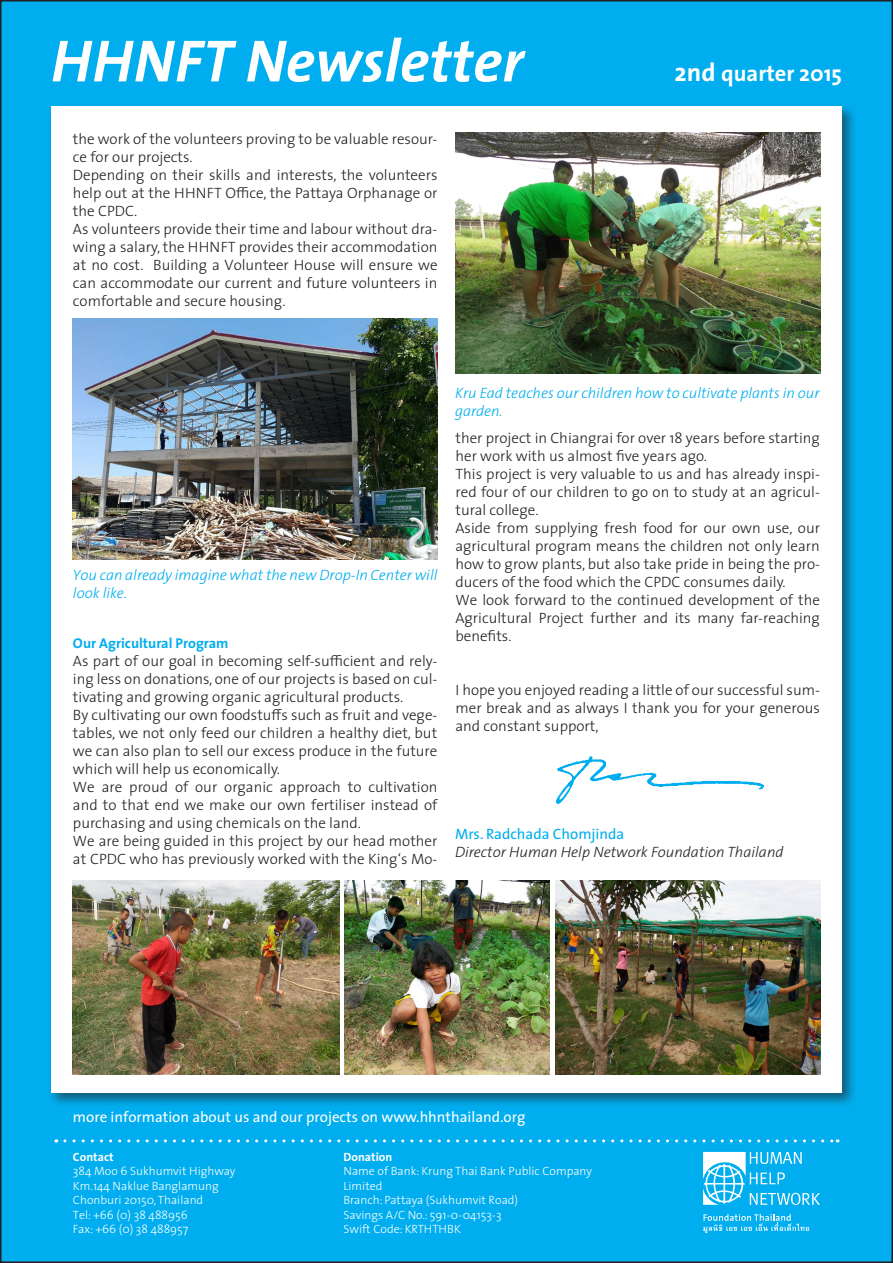
<style>
.page{position:relative;width:893px;height:1263px;background:#fff}
.page>*{position:absolute;margin:0;border:0;box-sizing:border-box;transform-origin:0 0}
.t1{font:italic 700 60px "The Sans";color:#fff}
.t2{font:700 22.5px "The Sans";color:#fff}
.t3{font:300 15px/18px "The Sans";color:#231f20;text-align:justify}
.t4{font:italic 300 15px/18px "The Sans";color:#00aeef}
.t5{font:15px "The Sans";color:#fff}
.t6{font:italic 300 15px "The Sans";color:#231f20}
.t7{font:15px "The Sans";color:#00aeef}
.t8{font:700 14.25px "The Sans";color:#00aeef}
.t9{font:300 12px/14.4px "The Sans";color:#fff}
.t10{font:700 12px "The Sans";color:#fff}
.s1{font-size:25.5px}
</style>
<div class="page">
<div style="left:1px;top:1px;width:891px;height:1261px;background:#00aeef"></div>
<div style="left:48px;top:103px;width:809px;height:1005px;background:#231f20;opacity:.56"></div>
<div style="left:51px;top:106px;width:791px;height:987px;background:#fff"></div>
<svg style="left:65px;top:1139px;width:773px;height:3px"></svg>
<svg style="left:703px;top:1152px;width:117px;height:53px"></svg>
<svg style="left:703px;top:1214px;width:106px;height:19px"></svg>
<img style="left:555px;top:756px;width:209px;height:48px">
<img style="left:73px;top:319px;width:364px;height:241px">
<img style="left:455px;top:133px;width:365px;height:240px">
<img style="left:345px;top:880px;width:205px;height:194px">
<img style="left:73px;top:880px;width:266px;height:194px">
<img style="left:555px;top:880px;width:265px;height:194px">
<h1 class="t1" style="left:51px;top:11px;width:474px">HHNFT Newsletter</h1>
<p class="t3" style="left:73px;top:129px;width:366px">the work of the volunteers proving to be valuable resour&shy;ce for our projects.</p>
<p class="t3" style="left:73px;top:165px;width:366px">Depending on their skills and interests, the volunteers help out at the HHNFT Office, the Pattaya Orphanage or the CPDC.</p>
<p class="t3" style="left:73px;top:219px;width:366px">As volunteers provide their time and labour without dra&shy;wing a salary, the HHNFT provides their accommodation at no cost. Building a Volunteer House will ensure we can accommodate our current and future volunteers in comfortable and secure housing.</p>
<h2 class="t2" style="left:675px;top:55px;width:169px"><span class="s1">2nd</span> quarter 2015</h2>
<p class="t4" style="left:73px;top:566px;width:366px">You can already imagine what the new Drop-In Center will look like.</p>
<p class="t8" style="left:73px;top:631px;width:157px">Our Agricultural Program</p>
<p class="t3" style="left:73px;top:651px;width:366px">As part of our goal in becoming self-sufficient and rely&shy;ing less on donations, one of our projects is based on cul&shy;tivating and growing organic agricultural products.</p>
<p class="t3" style="left:73px;top:705px;width:366px">By cultivating our own foodstuffs such as fruit and vege&shy;tables, we not only feed our children a healthy diet, but we can also plan to sell our excess produce in the future which will help us economically.</p>
<p class="t3" style="left:73px;top:777px;width:366px">We are proud of our organic approach to cultivation and to that end we make our own fertiliser instead of purchasing and using chemicals on the land.</p>
<p class="t3" style="left:73px;top:831px;width:366px">We are being guided in this project by our head mother at CPDC who has previously worked with the King‘s Mo-</p>
<p class="t4" style="left:455px;top:383px;width:366px">Kru Ead teaches our children how to cultivate plants in our garden.</p>
<p class="t3" style="left:455px;top:428px;width:366px">ther project in Chiangrai for over 18 years before starting her work with us almost five years ago.</p>
<p class="t3" style="left:455px;top:464px;width:366px">This project is very valuable to us and has already inspi&shy;red four of our children to go on to study at an agricul&shy;tural college.</p>
<p class="t3" style="left:455px;top:518px;width:366px">Aside from supplying fresh food for our own use, our agricultural program means the children not only learn how to grow plants, but also take pride in being the pro&shy;ducers of the food which the CPDC consumes daily.</p>
<p class="t3" style="left:455px;top:590px;width:366px">We look forward to the continued development of the Agricultural Project further and its many far-reaching benefits.</p>
<p class="t3" style="left:455px;top:680px;width:366px">I hope you enjoyed reading a little of our successful sum&shy;mer break and as always I thank you for your generous and constant support,</p>
<p class="t7" style="left:455px;top:822px;width:171px">Mrs. Radchada Chomjinda</p>
<p class="t6" style="left:455px;top:840px;width:330px">Director Human Help Network Foundation Thailand</p>
<p class="t5" style="left:73px;top:1104px;width:454px">more information about us and our projects on www.hhnthailand.org</p>
<p class="t10" style="left:73px;top:1147px;width:42px">Contact</p>
<p class="t9" style="left:73px;top:1164px;width:164px">384 Moo 6 Sukhumvit Highway<br>Km.144 Naklue Banglamung<br>Chonburi 20150, Thailand<br>Tel: +66 (0) 38 488956<br>Fax: +66 (0) 38 488957</p>
<p class="t10" style="left:343px;top:1147px;width:50px">Donation</p>
<p class="t9" style="left:343px;top:1164px;width:250px">Name of Bank: Krung Thai Bank Public Company<br>Limited<br>Branch: Pattaya (Sukhumvit Road)<br>Savings A/C No.: 591-0-04153-3<br>Swift Code: KRTHTHBK</p>
</div>
